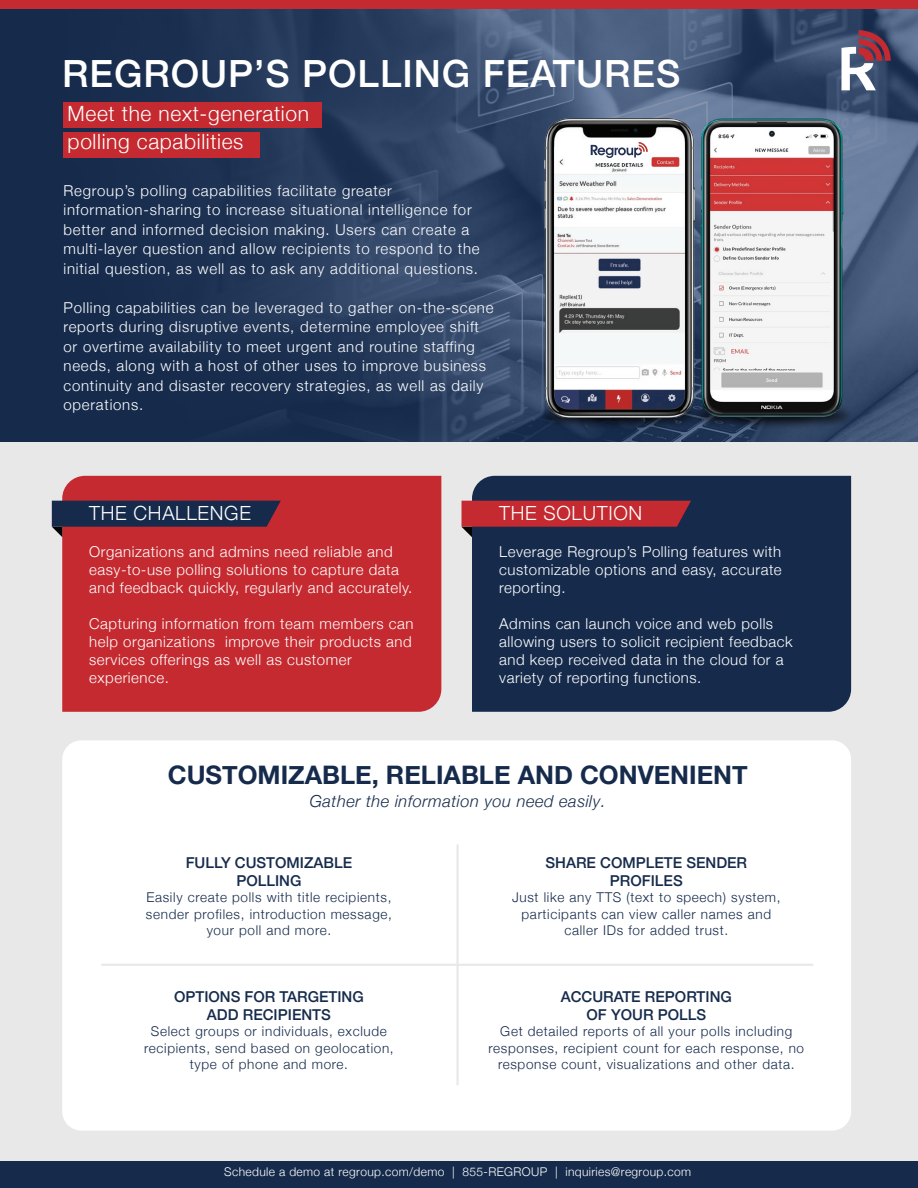
<style>
.page{position:relative;width:918px;height:1188px;background:#fff}
.page>*{position:absolute;margin:0;border:0;box-sizing:border-box;transform-origin:0 0}
.t1{font:500 37.5px "Helvetica Neue";letter-spacing:.025em;color:#fff}
.t2{font:700 25.5px "Helvetica Neue";color:#162b4c}
.t3{font:300 21px/28.5px "Helvetica Neue";letter-spacing:.03em;color:#fff}
.t4{font:300 19.5px "Helvetica Neue";letter-spacing:.035em;color:#fff}
.t5{font:italic 300 16.5px "Helvetica Neue";letter-spacing:.03em;color:#162b4c}
.t6{font:300 15px/18px "Helvetica Neue";letter-spacing:.05em;color:#fff}
.t7{font:500 15px/18px "Helvetica Neue";color:#162b4c;text-align:center}
.t8{font:300 13.5px/16.2px "Helvetica Neue";letter-spacing:.05em;color:#162b4c;text-align:center}
.t9{font:300 12px "Helvetica Neue";letter-spacing:.03em;color:#fff}
</style>
<div class="page">
<img style="left:540px;top:9px;width:378px;height:434px">
<svg style="left:0;top:9px;width:540px;height:434px;background:#233758"></svg>
<div style="left:0;top:443px;width:918px;height:745px;background:#e8e8e9"></div>
<div style="left:62px;top:740px;width:789px;height:391px;background:#fff;border-radius:19px"></div>
<div style="left:0;top:0;width:918px;height:9px;background:#c42a30"></div>
<hr style="left:457px;top:844px;width:2px;height:241px;background:#e8e8e9">
<hr style="left:101px;top:964px;width:712px;height:2px;background:#e8e8e9">
<div style="left:0;top:1161px;width:918px;height:27px;background:#162b4c"></div>
<div style="left:472px;top:476px;width:379px;height:236px;background:#162b4c"></div>
<div style="left:62px;top:476px;width:379px;height:236px;background:#c42a30"></div>
<svg style="left:52px;top:501px;width:229px;height:36px;background:#4a2b44"></svg>
<svg style="left:462px;top:501px;width:229px;height:36px;background:#8f2b39"></svg>
<div style="left:63px;top:102px;width:259px;height:26px;background:#c42a30"></div>
<div style="left:63px;top:132px;width:196px;height:26px;background:#c42a30"></div>
<img style="left:491px;top:356px;width:153px;height:120px">
<img style="left:644px;top:356px;width:258px;height:120px">
<img style="left:545px;top:118px;width:149px;height:299px">
<svg style="left:591px;top:142px;width:57px;height:16px"></svg>
<img style="left:696px;top:115px;width:150px;height:306px">
<svg style="left:842px;top:30px;width:49px;height:60px"></svg>
<h1 class="t1" style="left:62px;top:43px;width:620px">REGROUP’S POLLING FEATURES</h1>
<h3 class="t3" style="left:68px;top:98px;width:243px">Meet the next-generation polling capabilities</h3>
<p class="t6" style="left:64px;top:180px;width:418px;line-height:19.5px">Regroup’s polling capabilities facilitate greater information-sharing to increase situational intelligence for better and informed decision making. Users can create a multi-layer question and allow recipients to respond to the initial question, as well as to ask any additional questions.</p>
<p class="t6" style="left:64px;top:297px;width:431px;line-height:19.5px">Polling capabilities can be leveraged to gather on-the-scene reports during disruptive events, determine employee shift or overtime availability to meet urgent and routine staffing needs, along with a host of other uses to improve business continuity and disaster recovery strategies, as well as daily operations.</p>
<h3 class="t4" style="left:89px;top:497px;width:163px">THE CHALLENGE</h3>
<p class="t6" style="left:89px;top:542px;width:325px">Organizations and admins need reliable and easy-to-use polling solutions to capture data and feedback quickly, regularly and accurately.</p>
<p class="t6" style="left:89px;top:614px;width:326px">Capturing information from team members can help organizations improve their products and services offerings as well as customer experience.</p>
<h3 class="t4" style="left:499px;top:497px;width:144px">THE SOLUTION</h3>
<p class="t6" style="left:499px;top:542px;width:284px;text-align:justify">Leverage Regroup’s Polling features with customizable options and easy, accurate reporting.</p>
<p class="t6" style="left:499px;top:614px;width:295px">Admins can launch voice and web polls allowing users to solicit recipient feedback and keep received data in the cloud for a variety of reporting functions.</p>
<h2 class="t2" style="left:168px;top:755px;width:581px">CUSTOMIZABLE, RELIABLE AND CONVENIENT</h2>
<p class="t5" style="left:310px;top:788px;width:297px">Gather the information you need easily.</p>
<p class="t7" style="left:186px;top:853px;width:168px">FULLY CUSTOMIZABLE<br>POLLING</p>
<p class="t8" style="left:146px;top:888px;width:248px">Easily create polls with title recipients, sender profiles, introduction message, your poll and more.</p>
<p class="t7" style="left:174px;top:987px;width:191px">OPTIONS FOR TARGETING<br>ADD RECIPIENTS</p>
<p class="t8" style="left:144px;top:1023px;width:251px">Select groups or individuals, exclude recipients, send based on geolocation, type of phone and more.</p>
<p class="t7" style="left:545px;top:853px;width:203px">SHARE COMPLETE SENDER<br>PROFILES</p>
<p class="t8" style="left:512px;top:888px;width:270px">Just like any TTS (text to speech) system, participants can view caller names and caller IDs for added trust.</p>
<p class="t7" style="left:561px;top:987px;width:173px">ACCURATE REPORTING<br>OF YOUR POLLS</p>
<p class="t8" style="left:489px;top:1023px;width:317px">Get detailed reports of all your polls including responses, recipient count for each response, no response count, visualizations and other data.</p>
<p class="t9" style="left:224px;top:1162px;width:468px">Schedule a demo at regroup.com/demo | 855-REGROUP | inquiries@regroup.com</p>
</div>
